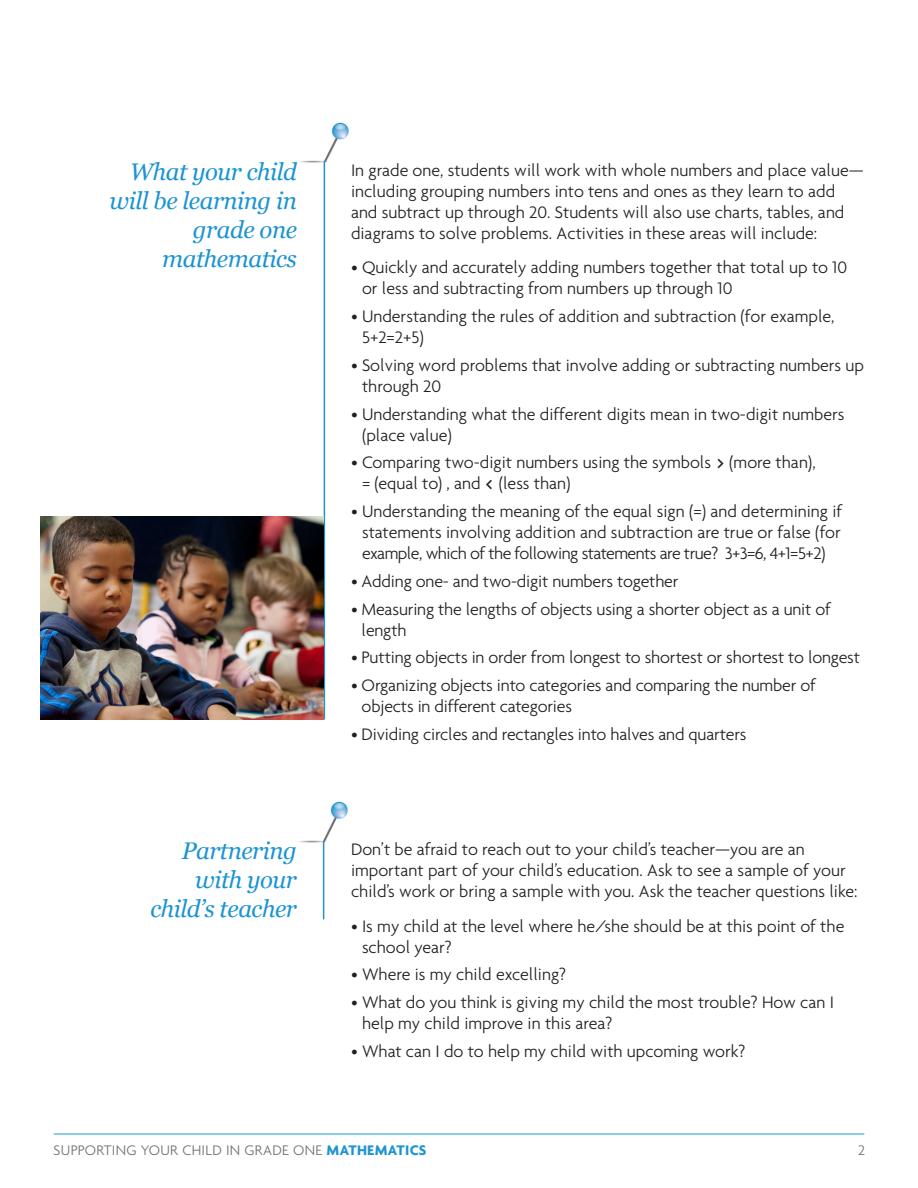
<style>
.page{position:relative;width:918px;height:1188px;background:#fff}
.page>*{position:absolute;margin:0;border:0;box-sizing:border-box;transform-origin:0 0}
.Call_Out{font:italic 24px/28.8px "Georgia";letter-spacing:-.02em;color:#1c94d2;text-align:right}
.Bullet_Copy{font:300 18px/21px "Agenda";color:#231f20}
.Body_Copy{font:300 18px/21px "Agenda";color:#231f20}
.t1{font:300 15px "Agenda";letter-spacing:.02em;color:#717074}
.s1{font-size:27px}
.s2{font-weight:700;color:#1c94d2}
</style>
<div class="page">
<img style="left:299px;top:801px;width:49px;height:43px">
<img style="left:300px;top:122px;width:49px;height:43px">
<hr style="left:323px;top:842px;width:1px;height:77px;background:#1c94d2">
<hr style="left:324px;top:162px;width:1px;height:557px;background:#1c94d2">
<hr style="left:54px;top:1134px;width:810px;height:1px;background:#1c94d2">
<img style="left:40px;top:517px;width:284px;height:203px">
<p class="Call_Out" style="left:110px;top:157px;width:189px">What your child will be learning in grade one mathematics</p>
<p class="Body_Copy" style="left:351px;top:159px;width:514px">In grade one, students will work with whole numbers and place value— including grouping numbers into tens and ones as they learn to add and subtract up through 20. Students will also use charts, tables, and diagrams to solve problems. Activities in these areas will include:</p>
<p class="Body_Copy" style="left:362px;top:257px;width:487px;text-indent:-11px">• Quickly and accurately adding numbers together that total up to 10 or less and subtracting from numbers up through 10</p>
<p class="Body_Copy" style="left:362px;top:305px;width:474px;text-indent:-11px">• Understanding the rules of addition and subtraction (for example,<br>5+2=2+5)</p>
<p class="Bullet_Copy" style="left:362px;top:354px;width:504px;text-indent:-11px">• Solving word problems that involve adding or subtracting numbers up through 20</p>
<p class="Bullet_Copy" style="left:362px;top:403px;width:484px;text-indent:-11px">• Understanding what the different digits mean in two-digit numbers (place value)</p>
<p class="Bullet_Copy" style="left:362px;top:452px;width:455px;text-indent:-11px">• Comparing two-digit numbers using the symbols <span class="s1">&gt;</span> (more than), = (equal to) , and <span class="s1">&lt;</span> (less than)</p>
<p class="Bullet_Copy" style="left:351px;top:500px;width:493px;text-align:center">• Understanding the meaning of the equal sign (=) and determining if statements involving addition and subtraction are true or false (for example, which of the following statements are true? 3+3=6, 4+1=5+2)</p>
<p class="Bullet_Copy" style="left:351px;top:570px;width:329px">• Adding one- and two-digit numbers together</p>
<p class="Bullet_Copy" style="left:362px;top:598px;width:471px;text-indent:-11px">• Measuring the lengths of objects using a shorter object as a unit of length</p>
<p class="Bullet_Copy" style="left:351px;top:647px;width:511px">• Putting objects in order from longest to shortest or shortest to longest</p>
<p class="Bullet_Copy" style="left:362px;top:674px;width:456px;text-indent:-11px">• Organizing objects into categories and comparing the number of objects in different categories</p>
<p class="Bullet_Copy" style="left:351px;top:723px;width:397px">• Dividing circles and rectangles into halves and quarters</p>
<p class="Call_Out" style="left:151px;top:837px;width:148px">Partnering with your child’s teacher</p>
<p class="Body_Copy" style="left:351px;top:839px;width:508px">Don’t be afraid to reach out to your child’s teacher—you are an important part of your child’s education. Ask to see a sample of your child’s work or bring a sample with you. Ask the teacher questions like:</p>
<p class="Bullet_Copy" style="left:362px;top:915px;width:484px;text-indent:-11px">• Is my child at the level where he/she should be at this point of the school year?</p>
<p class="Bullet_Copy" style="left:351px;top:964px;width:217px">• Where is my child excelling?</p>
<p class="Bullet_Copy" style="left:362px;top:992px;width:474px;text-indent:-11px">• What do you think is giving my child the most trouble? How can I help my child improve in this area?</p>
<p class="Bullet_Copy" style="left:351px;top:1040px;width:396px">• What can I do to help my child with upcoming work?</p>
<p class="t1" style="left:54px;top:1142px;width:374px">SUPPORTING YOUR CHILD IN GRADE ONE <span class="s2">MATHEMATICS</span></p>
<p class="t1" style="left:858px;top:1142px;width:8px">2</p>
</div>
